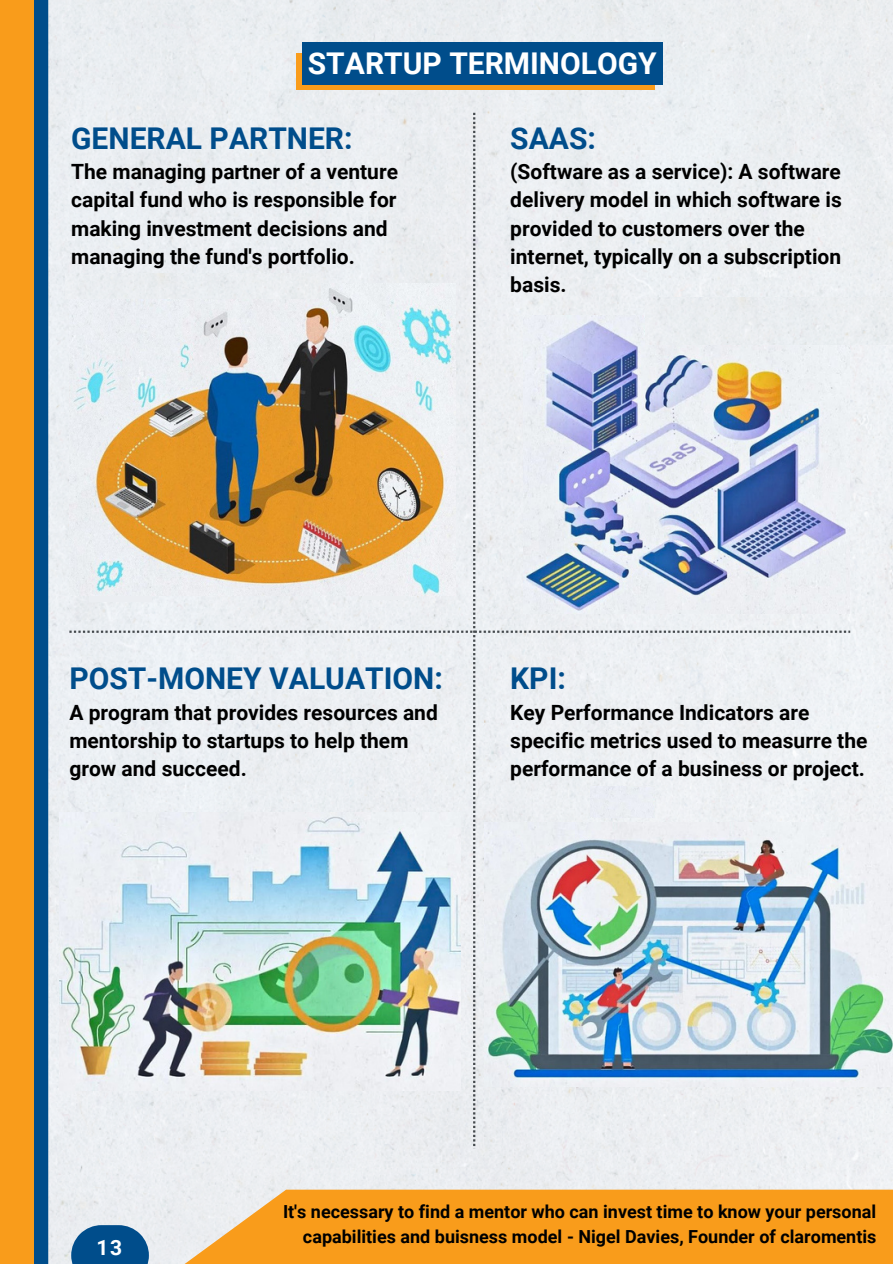
<style>
.page{position:relative;width:893px;height:1264px;background:#fff}
.page>*{position:absolute;margin:0;border:0;box-sizing:border-box;transform-origin:0 0}
.t1{font:700 30px "Roboto";color:#004d8b}
.t2{font:700 30px "Roboto";color:#fff}
.t3{font:700 21px/28.2px "Roboto";color:#000}
.t4{font:700 21px "Roboto";color:#fff}
.t5{font:700 18px/24.8px "Roboto";color:#000;text-align:right}
</style>
<div class="page">
<div style="left:48px;top:0;width:844px;height:1263px;background:#ebeef1"></div>
<div style="left:33px;top:0;width:15px;height:1263px;background:#004d8b"></div>
<div style="left:0;top:0;width:33px;height:1263px;background:#f99c1b"></div>
<div style="left:69px;top:113px;width:781px;height:1035px;background:#eceff2"></div>
<div style="left:162px;top:1189px;width:730px;height:74px;background:#f99c1b"></div>
<div style="left:71px;top:1225px;width:78px;height:38px;background:#004d8b"></div>
<div style="left:296px;top:53px;width:358px;height:37px;background:#f99c1b"></div>
<div style="left:590px;top:786px;width:64px;height:31px;background:#ebeef4"></div>
<img style="left:484px;top:822px;width:408px;height:264px">
<img style="left:59px;top:812px;width:401px;height:278px">
<img style="left:523px;top:315px;width:326px;height:298px">
<div style="left:645px;top:298px;width:247px;height:46px;background:#eaeef1"></div>
<img style="left:69px;top:283px;width:386px;height:312px">
<div style="left:302px;top:43px;width:360px;height:42px;background:#004d8b"></div>
<div style="left:65px;top:274px;width:255px;height:24px;background:#eaeef0"></div>
<p class="t2" style="left:308px;top:46px;width:350px">STARTUP TERMINOLOGY</p>
<p class="t1" style="left:71px;top:121px;width:283px">GENERAL PARTNER:</p>
<p class="t3" style="left:71px;top:158px;width:328px">The managing partner of a venture capital fund who is responsible for making investment decisions and managing the fund's portfolio.</p>
<p class="t1" style="left:510px;top:121px;width:87px">SAAS:</p>
<p class="t3" style="left:510px;top:158px;width:333px">(Software as a service): A software delivery model in which software is provided to customers over the internet, typically on a subscription basis.</p>
<p class="t1" style="left:69px;top:661px;width:375px">POST-MONEY VALUATION:</p>
<p class="t3" style="left:69px;top:698px;width:370px">A program that provides resources and mentorship to startups to help them grow and succeed.</p>
<p class="t1" style="left:510px;top:661px;width:57px">KPI:</p>
<p class="t3" style="left:510px;top:698px;width:358px">Key Performance Indicators are specific metrics used to measurre the performance of a business or project.</p>
<p class="t4" style="left:96px;top:1234px;width:27px">13</p>
<p class="t5" style="left:283px;top:1199px;width:595px">It's necessary to find a mentor who can invest time to know your personal capabilities and buisness model - Nigel Davies, Founder of claromentis</p>
</div>
